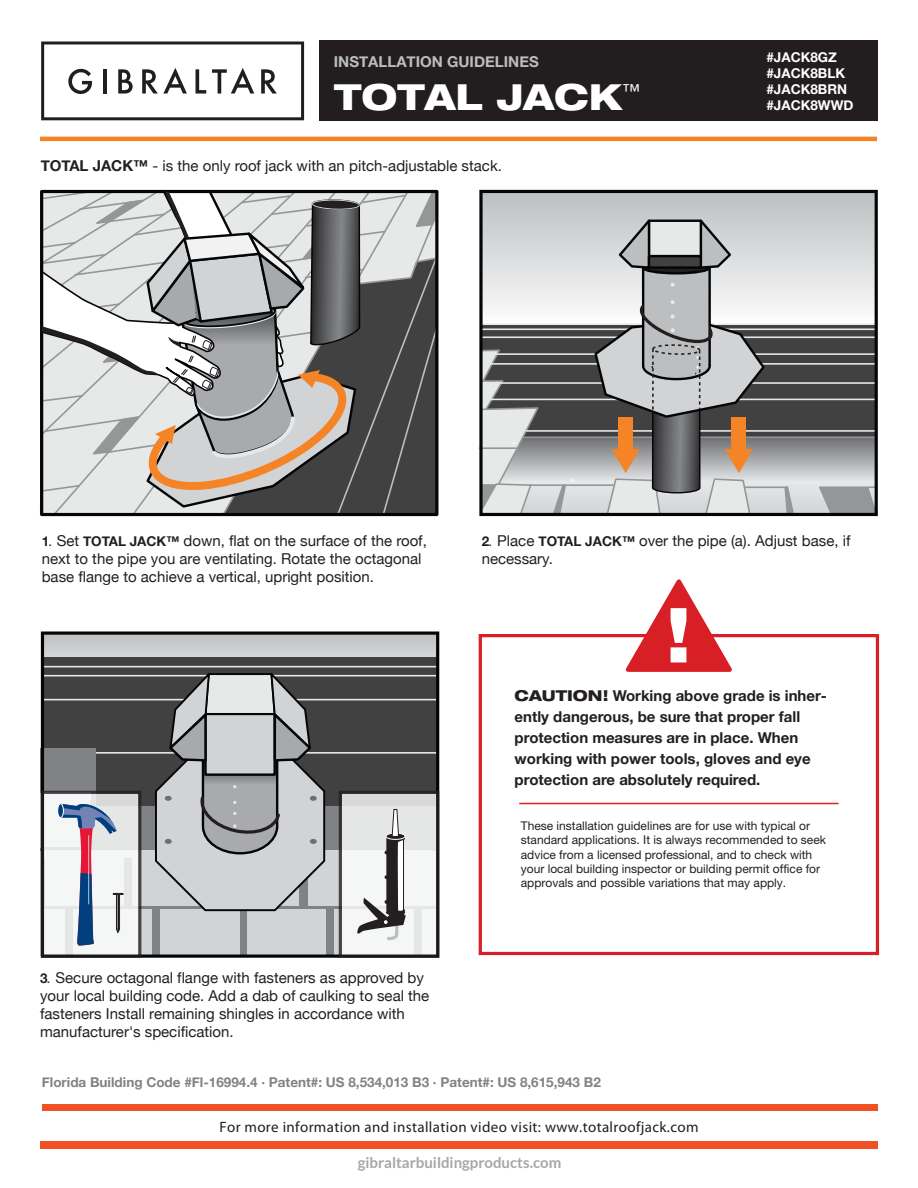
<style>
.page{position:relative;width:918px;height:1188px;background:#fff}
.page>*{position:absolute;margin:0;border:0;box-sizing:border-box;transform-origin:0 0}
.t1{font:900 36px "Helvetica Neue";color:#fff}
.t2{font:15px/18px "Helvetica Neue";color:#231f20}
.t3{font:700 15px/21px "Helvetica Neue";color:#231f20}
.t4{font:15px "Myriad Pro";letter-spacing:.025em;color:#221e1f}
.t5{font:700 15px "Lato";color:#a5a7ab}
.t6{font:700 15px "Helvetica Neue";color:#bbbdbf}
.t7{font:700 13.5px "Helvetica Neue";color:#808285}
.t8{font:700 13.5px/16.2px "Helvetica Neue";color:#fff}
.t9{font:12px/14.4px "Helvetica Neue";color:#231f20}
.s1{font-weight:700}
.s2{font-weight:700;font-size:13.5px}
.s3{font-family:"Helvetica Neue Italic 2";font-size:13.5px}
.s4{font-weight:900}
</style>
<div class="page">
<div style="left:40px;top:1141px;width:837px;height:6px;background:#f05123"></div>
<div style="left:42px;top:1105px;width:836px;height:6px;background:#f05123"></div>
<div style="left:479px;top:634px;width:400px;height:321px;border:3px solid #d91f26"></div>
<svg style="left:622px;top:579px;width:115px;height:93px"></svg>
<div style="left:42px;top:633px;width:396px;height:61px;background:#c9cbcc"></div>
<div style="left:42px;top:657px;width:396px;height:173px;background:#414142"></div>
<div style="left:243px;top:856px;width:195px;height:100px;background:#d1d3d4"></div>
<hr style="left:243px;top:898px;width:4px;height:58px;background:#808285">
<div style="left:327px;top:898px;width:7px;height:58px;background:#808285"></div>
<hr style="left:44px;top:666px;width:394px;height:1px;background:#e7e8e8">
<hr style="left:44px;top:675px;width:394px;height:1px;background:#e7e8e8">
<hr style="left:44px;top:699px;width:394px;height:1px;background:#e7e8e8">
<hr style="left:44px;top:752px;width:394px;height:2px;background:#e7e8e8">
<div style="left:41px;top:856px;width:205px;height:100px;background:#d1d3d4"></div>
<div style="left:153px;top:898px;width:7px;height:58px;background:#808285"></div>
<div style="left:240px;top:901px;width:6px;height:55px;background:#808285"></div>
<svg style="left:141px;top:906px;width:12px;height:1px"></svg>
<div style="left:41px;top:807px;width:264px;height:99px;background:#d1d3d4"></div>
<div style="left:41px;top:807px;width:264px;height:44px;background:#808285"></div>
<div style="left:304px;top:807px;width:134px;height:99px;background:#d1d3d4"></div>
<div style="left:304px;top:807px;width:134px;height:44px;background:#808285"></div>
<div style="left:41px;top:748px;width:55px;height:44px;background:#808285"></div>
<hr style="left:43px;top:907px;width:396px;height:2px;background:#808285">
<div style="left:41px;top:631px;width:398px;height:327px;border:3px solid #030506"></div>
<svg style="left:154px;top:673px;width:172px;height:239px"></svg>
<svg style="left:41px;top:791px;width:100px;height:167px;background:#c1c1c2"></svg>
<svg style="left:339px;top:791px;width:100px;height:167px;background:#cecece"></svg>
<svg style="left:40px;top:803px;width:83px;height:143px;background:#c5c5cf"></svg>
<svg style="left:357px;top:809px;width:49px;height:131px;background:#b9b9b9"></svg>
<svg style="left:40px;top:189px;width:399px;height:328px;background:#a4a3a2"></svg>
<div style="left:481px;top:324px;width:395px;height:143px;background:#414142"></div>
<svg style="left:540px;top:439px;width:334px;height:73px;background:#b6b7b9"></svg>
<div style="left:481px;top:192px;width:395px;height:132px;background:linear-gradient(to bottom,#bdbfc1,#fcfcfc)"></div>
<svg style="left:478px;top:349px;width:62px;height:163px"></svg>
<svg style="left:551px;top:479px;width:24px;height:33px"></svg>
<svg style="left:779px;top:486px;width:16px;height:26px"></svg>
<hr style="left:531px;top:484px;width:83px;height:2px;background:#949698">
<hr style="left:744px;top:487px;width:43px;height:1px;background:#949698">
<svg style="left:813px;top:486px;width:65px;height:31px;background:#a6a8aa"></svg>
<hr style="left:526px;top:430px;width:350px;height:2px;background:#e7e8e8">
<hr style="left:481px;top:399px;width:395px;height:1px;background:#e7e8e8">
<hr style="left:481px;top:382px;width:395px;height:2px;background:#e7e8e8">
<hr style="left:481px;top:363px;width:395px;height:2px;background:#e7e8e8">
<hr style="left:481px;top:353px;width:395px;height:2px;background:#e7e8e8">
<hr style="left:481px;top:336px;width:394px;height:2px;background:#e7e8e8">
<hr style="left:481px;top:328px;width:395px;height:2px;background:#e7e8e8">
<hr style="left:482px;top:323px;width:396px;height:2px;background:#e7e8e8">
<div style="left:479px;top:190px;width:399px;height:326px;border:3px solid #030506"></div>
<svg style="left:593px;top:213px;width:173px;height:303px"></svg>
<hr style="left:519px;top:803px;width:320px;height:1px;background:#ed1c24">
<div style="left:40px;top:1143px;width:838px;height:6px;background:#f05123"></div>
<div style="left:319px;top:41px;width:558px;height:80px;background:#221e1f"></div>
<hr style="left:40px;top:137px;width:837px;height:4px;background:#f58427">
<svg style="left:41px;top:41px;width:263px;height:79px"></svg>
<p class="t6" style="left:334px;top:50px;width:206px">INSTALLATION GUIDELINES</p>
<p class="t8" style="left:766px;top:49px;width:89px">#JACK8GZ #JACK8BLK #JACK8BRN #JACK8WWD</p>
<h1 class="t1" style="left:334px;top:74px;width:307px">TOTAL JACK<sup>™</sup></h1>
<p class="t2" style="left:41px;top:158px;width:463px"><span class="s1">TOTAL JACK™</span> - is the only roof jack with an pitch-adjustable stack.</p>
<p class="t2" style="left:42px;top:532px;width:387px"><span class="s2">1</span><span class="s3">.</span> Set <span class="s2">TOTAL JACK™</span> down, flat on the surface of the roof, next to the pipe you are ventilating. Rotate the octagonal base flange to achieve a vertical, upright position.</p>
<p class="t2" style="left:482px;top:532px;width:370px"><span class="s2">2</span><span class="s3">.</span> Place <span class="s2">TOTAL JACK™</span> over the pipe (a). Adjust base, if necessary.</p>
<p class="t2" style="left:40px;top:970px;width:391px"><span class="s2">3</span><span class="s3">.</span> Secure octagonal flange with fasteners as approved by your local building code. Add a dab of caulking to seal the fasteners Install remaining shingles in accordance with manufacturer's specification.</p>
<p class="t3" style="left:515px;top:685px;width:314px"><span class="s4">CAUTION!</span> Working above grade is inher&shy;ently dangerous, be sure that proper fall protection measures are in place. When working with power tools, gloves and eye protection are absolutely required.</p>
<p class="t9" style="left:521px;top:818px;width:307px">These installation guidelines are for use with typical or standard applications. It is always recommended to seek advice from a licensed professional, and to check with your local building inspector or building permit office for approvals and possible variations that may apply.</p>
<p class="t7" style="left:42px;top:1072px;width:560px">Florida Building Code #Fl-16994.4 · Patent#: US 8,534,013 B3 · Patent#: US 8,615,943 B2</p>
<p class="t4" style="left:219px;top:1118px;width:481px">For more information and installation video visit: www.totalroofjack.com</p>
<p class="t5" style="left:358px;top:1154px;width:205px">gibraltarbuildingproducts.com</p>
</div>
